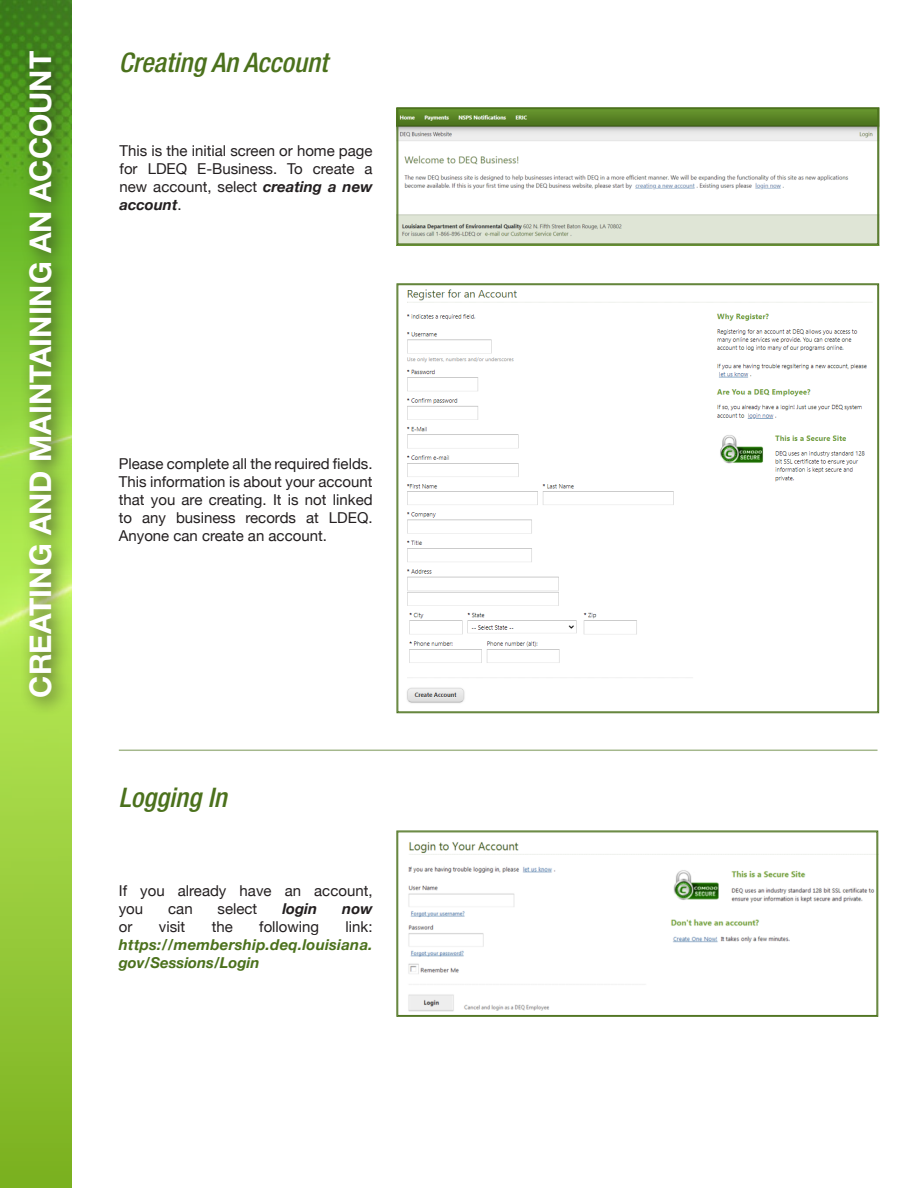
<style>
.page{position:relative;width:918px;height:1188px;background:#fff}
.page>*{position:absolute;margin:0;border:0;box-sizing:border-box;transform-origin:0 0}
.t1{font:700 30px "Helvetica Neue LT Std";color:#fff}
.t2{font:italic 500 condensed 27px "Helvetica Neue LT Std";color:#4b711c}
.t3{font:15px/18px "Helvetica Neue";color:#231f20;text-align:justify}
.t4{font:italic 700 15px/18px "Helvetica Neue";letter-spacing:.015em;color:#4b711c;text-align:justify}
.t5{font:italic 700 15px "Helvetica Neue";color:#231f20}
.s1{font-weight:700;font-style:italic}
.s2{font-weight:400;font-style:normal;color:#231f20}
</style>
<div class="page">
<svg style="left:0;top:1px;width:72px;height:1187px"></svg>
<div style="left:19px;top:42px;width:52px;height:674px;background:#231f20;opacity:.75"></div>
<hr style="left:119px;top:750px;width:759px;height:1px;background:#4b711c">
<svg style="left:396px;top:830px;width:482px;height:187px"></svg>
<div style="left:398px;top:832px;width:479px;height:184px;border:1px solid #4b711c"></div>
<svg style="left:396px;top:283px;width:483px;height:430px"></svg>
<svg style="left:396px;top:107px;width:483px;height:138px"></svg>
<div style="left:398px;top:109px;width:480px;height:135px;border:1px solid #4b711c"></div>
<p class="t1" style="left:22px;top:698px;width:648px;rotate:-90deg">CREATING AND MAINTAINING AN ACCOUNT</p>
<p class="t2" style="left:119px;top:46px;width:210px">Creating An Account</p>
<p class="t3" style="left:120px;top:143px;width:255px">This is the initial screen or home page for LDEQ E-Business. To create a new account, select <span class="s1">creating a new account</span>.</p>
<p class="t3" style="left:119px;top:456px;width:255px">Please complete all the required fields.<br>This information is about your account that you are creating. It is not linked to any business records at LDEQ.<br>Anyone can create an account.</p>
<p class="t2" style="left:119px;top:781px;width:109px">Logging In</p>
<p class="t3" style="left:119px;top:882px;width:255px">If you already have an account, you</p>
<p class="t3" style="left:168px;top:900px;width:26px">can</p>
<p class="t3" style="left:218px;top:900px;width:41px">select</p>
<p class="t5" style="left:282px;top:897px;width:36px">login</p>
<p class="t5" style="left:342px;top:897px;width:32px">now</p>
<p class="t3" style="left:119px;top:918px;width:15px">or</p>
<p class="t3" style="left:159px;top:918px;width:28px">visit</p>
<p class="t3" style="left:212px;top:918px;width:23px">the</p>
<p class="t3" style="left:259px;top:918px;width:61px">following</p>
<p class="t4" style="left:119px;top:918px;width:255px;text-indent:227px"><span class="s2">link: </span>https://membership.deq.louisiana. gov/Sessions/Login</p>
</div>
